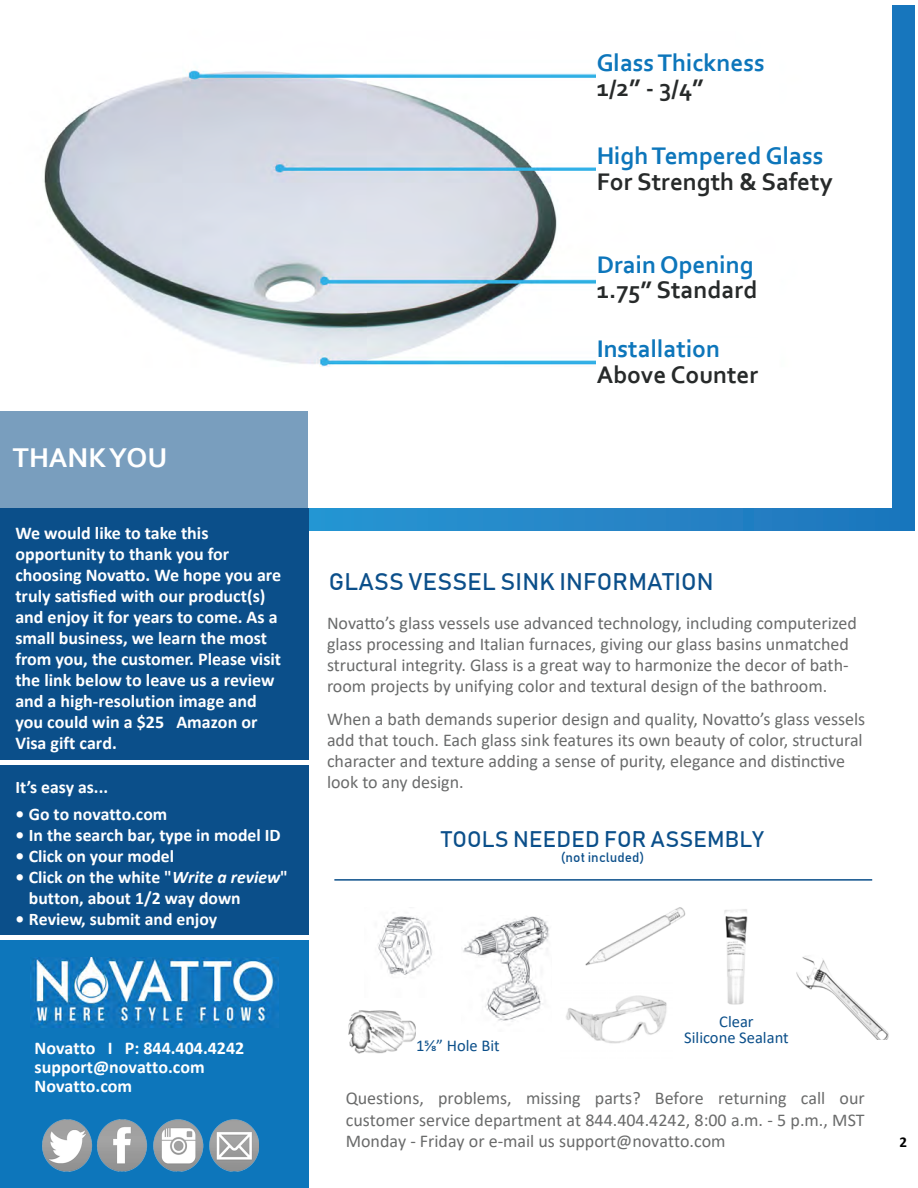
<style>
.page{position:relative;width:918px;height:1188px;background:#fff}
.page>*{position:absolute;margin:0;border:0;box-sizing:border-box;transform-origin:0 0}
.t1{font:700 28.5px "Corbel";color:#fff}
.t2{font:700 25.2px "Corbel";color:#0d76bb}
.t3{font:700 25.2px "Corbel";color:#272a2a}
.t4{font:24px "Bahnschrift 400";letter-spacing:.01em;color:#0b4f8a}
.t5{font:22.5px "Bahnschrift 400";letter-spacing:.01em;color:#0b4f8a}
.t6{font:18px/21px "Calibri";color:#6a6b6b}
.t7{font:700 18px/21px "Calibri";color:#fff}
.t8{font:700 17.7px/21px "Calibri";color:#fff}
.t9{font:16.5px/16.5px "Calibri";color:#0b4f8a;text-align:center}
.t10{font:700 15px "Calibri";color:#000}
.t11{font:13.5px "Bahnschrift 400";letter-spacing:.01em;color:#0b4f8a}
.s1{font-style:italic}
</style>
<div class="page">
<hr style="left:334px;top:879px;width:538px;height:2px;background:#0b4f8a">
<img style="left:378px;top:912px;width:54px;height:63px">
<img style="left:463px;top:916px;width:86px;height:106px">
<img style="left:566px;top:995px;width:101px;height:49px">
<img style="left:796px;top:956px;width:93px;height:84px">
<img style="left:724px;top:909px;width:24px;height:95px">
<img style="left:585px;top:907px;width:101px;height:59px">
<svg style="left:308px;top:5px;width:606px;height:525px;background:#2381c4"></svg>
<div style="left:0;top:490px;width:308px;height:270px;background:#0b4f8a"></div>
<div style="left:0;top:940px;width:308px;height:248px;background:#0d76bb"></div>
<img style="left:32px;top:958px;width:247px;height:69px">
<img style="left:44px;top:5px;width:848px;height:502px">
<div style="left:0;top:766px;width:308px;height:169px;background:#0b4f8a"></div>
<div style="left:0;top:411px;width:308px;height:97px;background:#799ebe"></div>
<div style="left:597px;top:146px;width:242px;height:59px;background:#fff"></div>
<div style="left:597px;top:255px;width:182px;height:59px;background:#fff"></div>
<div style="left:597px;top:339px;width:182px;height:59px;background:#fff"></div>
<div style="left:597px;top:52px;width:182px;height:59px;background:#fff"></div>
<img style="left:42px;top:1120px;width:218px;height:51px">
<p class="t2" style="left:597px;top:47px;width:170px">Glass Thickness</p>
<p class="t3" style="left:597px;top:72px;width:109px">1/2” - 3/4”</p>
<p class="t2" style="left:597px;top:140px;width:228px">High Tempered Glass</p>
<p class="t3" style="left:597px;top:166px;width:237px">For Strength &amp; Safety</p>
<p class="t1" style="left:13px;top:440px;width:156px">THANK YOU</p>
<p class="t7" style="left:15px;top:523px;width:267px">We would like to take this opportunity to thank you for choosing Novatto. We hope you are truly satisfied with our product(s) and enjoy it for years to come. As a small business, we learn the most from you, the customer. Please visit the link below to leave us a review and a high-resolution image and you could win a $25 Amazon or<br>Visa gift card.</p>
<p class="t8" style="left:15px;top:777px;width:94px">It’s easy as...</p>
<p class="t8" style="left:15px;top:804px;width:153px">• Go to novatto.com</p>
<p class="t8" style="left:15px;top:825px;width:267px">• In the search bar, type in model ID</p>
<p class="t8" style="left:15px;top:846px;width:160px">• Click on your model</p>
<p class="t8" style="left:29px;top:867px;width:261px;text-indent:-14px">• Click <span class="s1">o</span>n the white "<span class="s1">Write a review</span>" button, about 1/2 way down</p>
<p class="t8" style="left:15px;top:909px;width:204px">• Review, submit and enjoy</p>
<p class="t2" style="left:597px;top:249px;width:158px">Drain Opening</p>
<p class="t3" style="left:597px;top:274px;width:162px">1.75” Standard</p>
<p class="t2" style="left:597px;top:333px;width:125px">Installation</p>
<p class="t3" style="left:597px;top:359px;width:163px">Above Counter</p>
<p class="t4" style="left:329px;top:566px;width:387px">GLASS VESSEL SINK INFORMATION</p>
<p class="t6" style="left:327px;top:612px;width:532px">Novatto’s glass vessels use advanced technology, including computerized glass processing and Italian furnaces, giving our glass basins unmatched structural integrity. Glass is a great way to harmonize the decor of bath&shy;room projects by unifying color and textural design of the bathroom.</p>
<p class="t6" style="left:327px;top:708px;width:540px">When a bath demands superior design and quality, Novatto’s glass vessels add that touch. Each glass sink features its own beauty of color, structural character and texture adding a sense of purity, elegance and distinctive look to any design.</p>
<p class="t5" style="left:441px;top:825px;width:324px">TOOLS NEEDED FOR ASSEMBLY</p>
<p class="t11" style="left:561px;top:849px;width:85px">(not included)</p>
<p class="t9" style="left:684px;top:1013px;width:106px">Clear<br>Silicone Sealant</p>
<p class="t7" style="left:35px;top:1037px;width:211px">Novatto I P: 844.404.4242</p>
<p class="t9" style="left:416px;top:1037px;width:85px">15/8” Hole Bit</p>
<p class="t7" style="left:35px;top:1057px;width:172px;line-height:19.4px">support@novatto.com<br>Novatto.com</p>
<p class="t6" style="left:346px;top:1087px;width:521px;line-height:21.6px;text-align:justify">Questions, problems, missing parts? Before returning call our customer service department at 844.404.4242, 8:00 a.m. - 5 p.m., MST Monday - Friday or e-mail us support@novatto.com</p>
<p class="t10" style="left:900px;top:1131px;width:9px">2</p>
</div>
